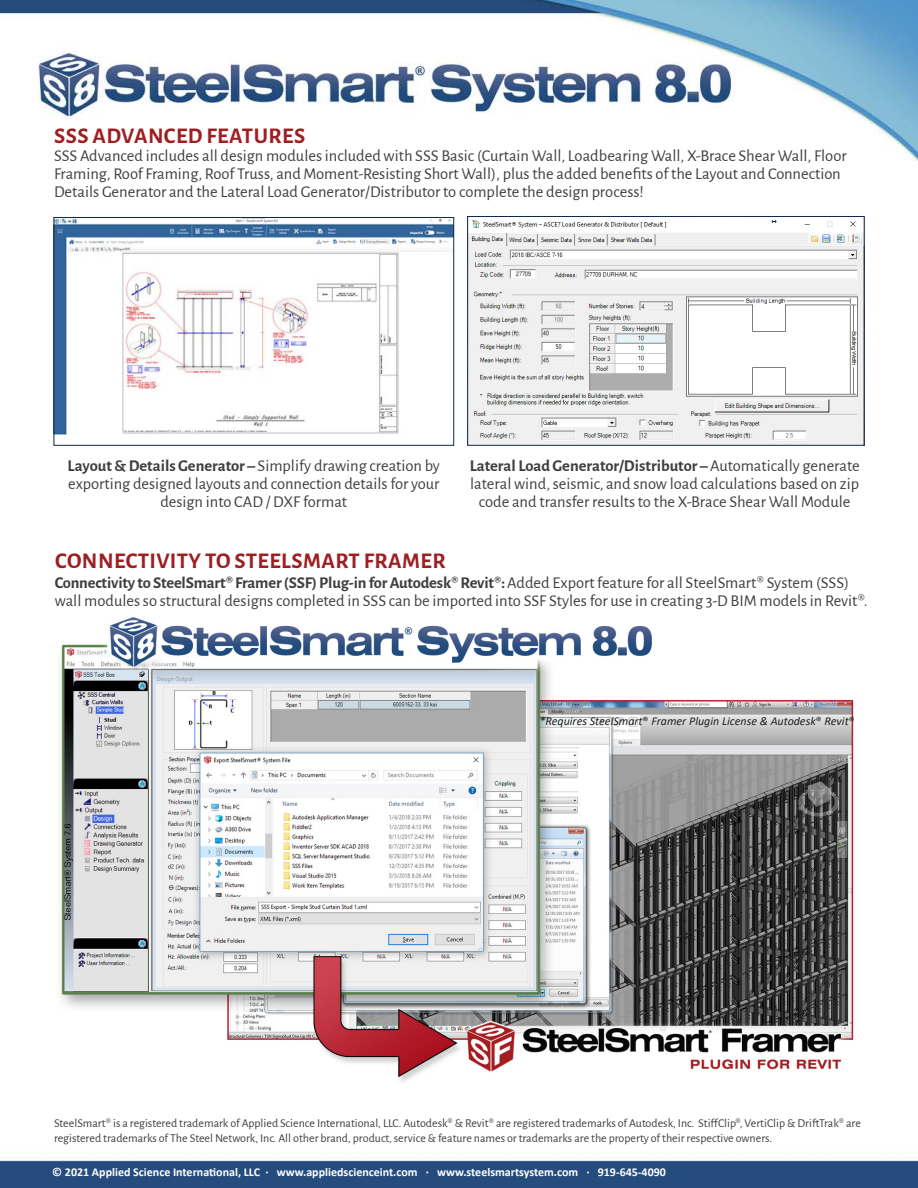
<style>
.page{position:relative;width:918px;height:1188px;background:#fff}
.page>*{position:absolute;margin:0;border:0;box-sizing:border-box;transform-origin:0 0}
.t1{font:700 22.5px "Alegreya Sans";letter-spacing:.02em;color:#9e1f22}
.t2{font:16.5px/18px "Alegreya Sans";color:#3e3e3f}
.t3{font:12px/15px "Alegreya Sans";color:#3e3e3f}
.t4{font:700 12px "Calibri";color:#fff}
.t5{font:italic 12px "Calibri";color:#231f20}
.s1{font-weight:700}
.s2{font-style:normal}
</style>
<div class="page">
<img style="left:0;top:0;width:918px;height:1188px">
<img style="left:469px;top:218px;width:393px;height:226px">
<div style="left:467px;top:216px;width:397px;height:230px;border:1px solid #102947"></div>
<img style="left:56px;top:219px;width:396px;height:216px">
<div style="left:54px;top:217px;width:400px;height:229px;border:1px solid #102947"></div>
<img style="left:52px;top:603px;width:808px;height:480px">
<p class="t1" style="left:54px;top:119px;width:253px">SSS ADVANCED FEATURES</p>
<p class="t2" style="left:54px;top:146px;width:794px">SSS Advanced includes all design modules included with SSS Basic (Curtain Wall, Loadbearing Wall, X-Brace Shear Wall, Floor<br>Framing, Roof Framing, Roof Truss, and Moment-Resisting Short Wall), plus the added benefits of the Layout and Connection<br>Details Generator and the Lateral Load Generator/Distributor to complete the design process!</p>
<p class="t2" style="left:68px;top:456px;width:374px;text-align:center"><span class="s1">Layout &amp; Details Generator –</span> Simplify drawing creation by exporting designed layouts and connection details for your design into CAD / DXF format</p>
<p class="t2" style="left:470px;top:456px;width:392px;text-align:center"><span class="s1">Lateral Load Generator/Distributor –</span> Automatically generate lateral wind, seismic, and snow load calculations based on zip code and transfer results to the X-Brace Shear Wall Module</p>
<p class="t1" style="left:55px;top:544px;width:392px">CONNECTIVITY TO STEELSMART FRAMER</p>
<p class="t2" style="left:55px;top:573px;width:814px"><span class="s1">Connectivity to SteelSmart® Framer (SSF) Plug-in for Autodesk® Revit®:</span> Added Export feature for all SteelSmart® System (SSS) wall modules so structural designs completed in SSS can be imported into SSF Styles for use in creating 3-D BIM models in Revit®.</p>
<p class="t5" style="left:540px;top:713px;width:317px">*Requires SteelSmart<span class="s2">®</span> Framer Plugin License &amp; Autodesk<span class="s2">®</span> Revit<span class="s2">®</span></p>
<p class="t3" style="left:54px;top:1115px;width:809px">SteelSmart® is a registered trademark of Applied Science International, LLC. Autodesk® &amp; Revit® are registered trademarks of Autodesk, Inc. StiffClip®, VertiClip &amp; DriftTrak® are registered trademarks of The Steel Network, Inc. All other brand, product, service &amp; feature names or trademarks are the property of their respective owners.</p>
<p class="t4" style="left:52px;top:1164px;width:615px">© 2021 Applied Science International, LLC · www.appliedscienceint.com · www.steelsmartsystem.com · 919-645-4090</p>
<p class="t4" style="left:77px;top:1164px;width:14px">18</p>
</div>
